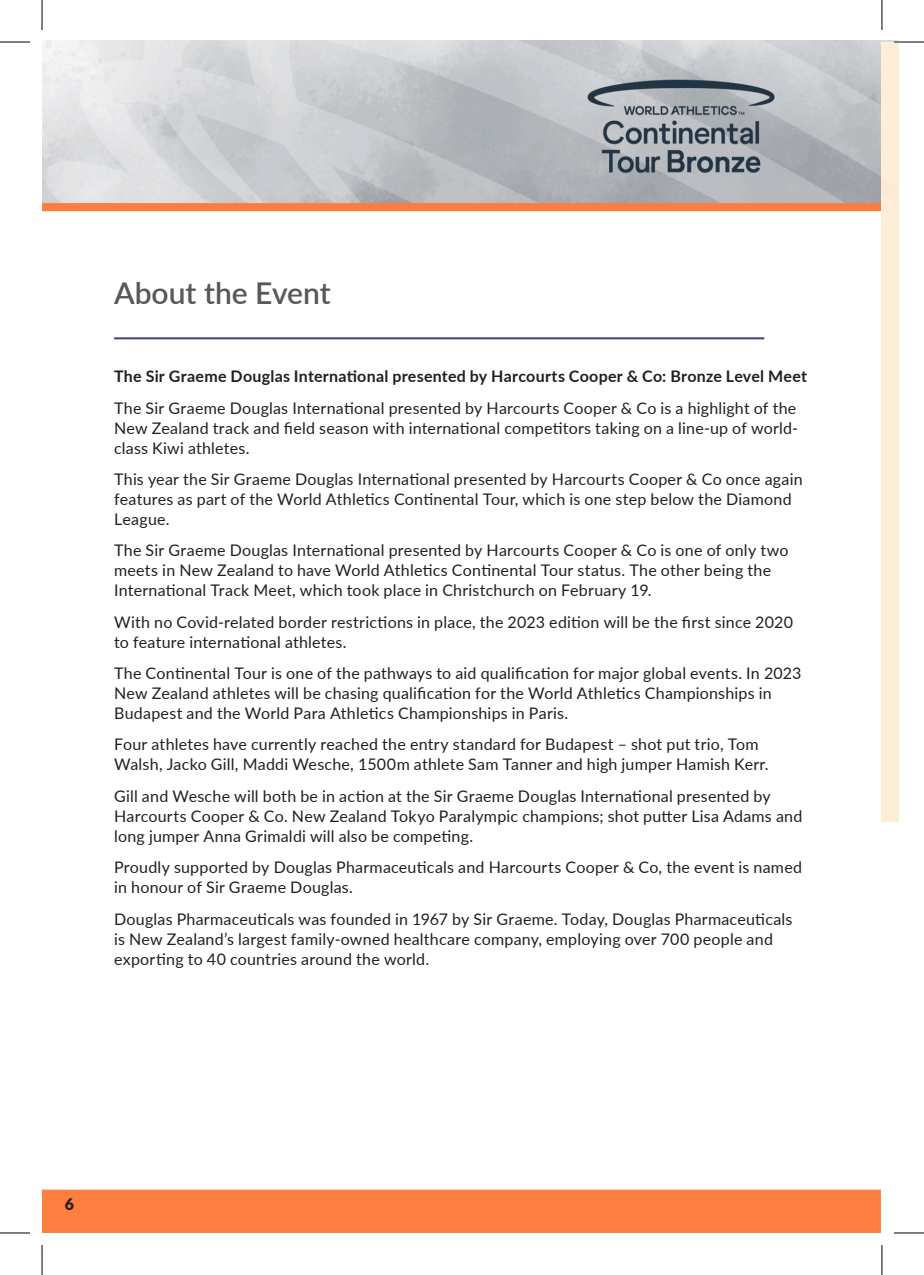
<style>
.page{position:relative;width:924px;height:1275px;background:#fff}
.page>*{position:absolute;margin:0;border:0;box-sizing:border-box;transform-origin:0 0}
.t1{font:600 30px "Lato";color:#57585a}
.Body{font:16px/20px "Lato";letter-spacing:.015em;color:#231f20}
.Body-2{font:700 16px "Lato";letter-spacing:.015em;color:#231f20}
.t2{font:900 16px "Lato";color:#231f20}
</style>
<div class="page">
<div style="left:42px;top:1189px;width:839px;height:44px;background:#ff7f41"></div>
<img style="left:42px;top:41px;width:851px;height:171px">
<hr style="left:114px;top:337px;width:649px;height:2px;background:#3c3f81">
<div style="left:881px;top:42px;width:17px;height:779px;background:#feedd7"></div>
<hr style="left:0;top:42px;width:30px;height:1px;background:#000">
<hr style="left:893px;top:42px;width:30px;height:1px;background:#000">
<hr style="left:0;top:1232px;width:30px;height:1px;background:#000">
<hr style="left:893px;top:1232px;width:30px;height:1px;background:#000">
<hr style="left:42px;top:0;width:1px;height:30px;background:#000">
<hr style="left:42px;top:1245px;width:1px;height:30px;background:#000">
<hr style="left:881px;top:0;width:1px;height:30px;background:#000">
<hr style="left:881px;top:1245px;width:1px;height:30px;background:#000">
<p class="t1" style="left:114px;top:271px;width:218px">About the Event</p>
<p class="Body-2" style="left:114px;top:365px;width:694px">The Sir Graeme Douglas International presented by Harcourts Cooper &amp; Co: Bronze Level Meet</p>
<p class="Body" style="left:114px;top:397px;width:685px;text-align:justify">The Sir Graeme Douglas International presented by Harcourts Cooper &amp; Co is a highlight of the New Zealand track and field season with international competitors taking on a line-up of world&shy;class Kiwi athletes.</p>
<p class="Body" style="left:114px;top:468px;width:689px">This year the Sir Graeme Douglas International presented by Harcourts Cooper &amp; Co once again features as part of the World Athletics Continental Tour, which is one step below the Diamond<br>League.</p>
<p class="Body" style="left:114px;top:540px;width:675px">The Sir Graeme Douglas International presented by Harcourts Cooper &amp; Co is one of only two meets in New Zealand to have World Athletics Continental Tour status. The other being the<br>International Track Meet, which took place in Christchurch on February 19.</p>
<p class="Body" style="left:114px;top:611px;width:680px">With no Covid-related border restrictions in place, the 2023 edition will be the first since 2020 to feature international athletes.</p>
<p class="Body" style="left:114px;top:662px;width:688px">The Continental Tour is one of the pathways to aid qualification for major global events. In 2023<br>New Zealand athletes will be chasing qualification for the World Athletics Championships in<br>Budapest and the World Para Athletics Championships in Paris.</p>
<p class="Body" style="left:114px;top:734px;width:655px">Four athletes have currently reached the entry standard for Budapest – shot put trio, Tom<br>Walsh, Jacko Gill, Maddi Wesche, 1500m athlete Sam Tanner and high jumper Hamish Kerr.</p>
<p class="Body" style="left:114px;top:785px;width:689px">Gill and Wesche will both be in action at the Sir Graeme Douglas International presented by<br>Harcourts Cooper &amp; Co. New Zealand Tokyo Paralympic champions; shot putter Lisa Adams and long jumper Anna Grimaldi will also be competing.</p>
<p class="Body" style="left:114px;top:856px;width:689px">Proudly supported by Douglas Pharmaceuticals and Harcourts Cooper &amp; Co, the event is named in honour of Sir Graeme Douglas.</p>
<p class="Body" style="left:114px;top:908px;width:679px">Douglas Pharmaceuticals was founded in 1967 by Sir Graeme. Today, Douglas Pharmaceuticals is New Zealand’s largest family-owned healthcare company, employing over 700 people and exporting to 40 countries around the world.</p>
<p class="t2" style="left:65px;top:1192px;width:11px">6</p>
</div>
